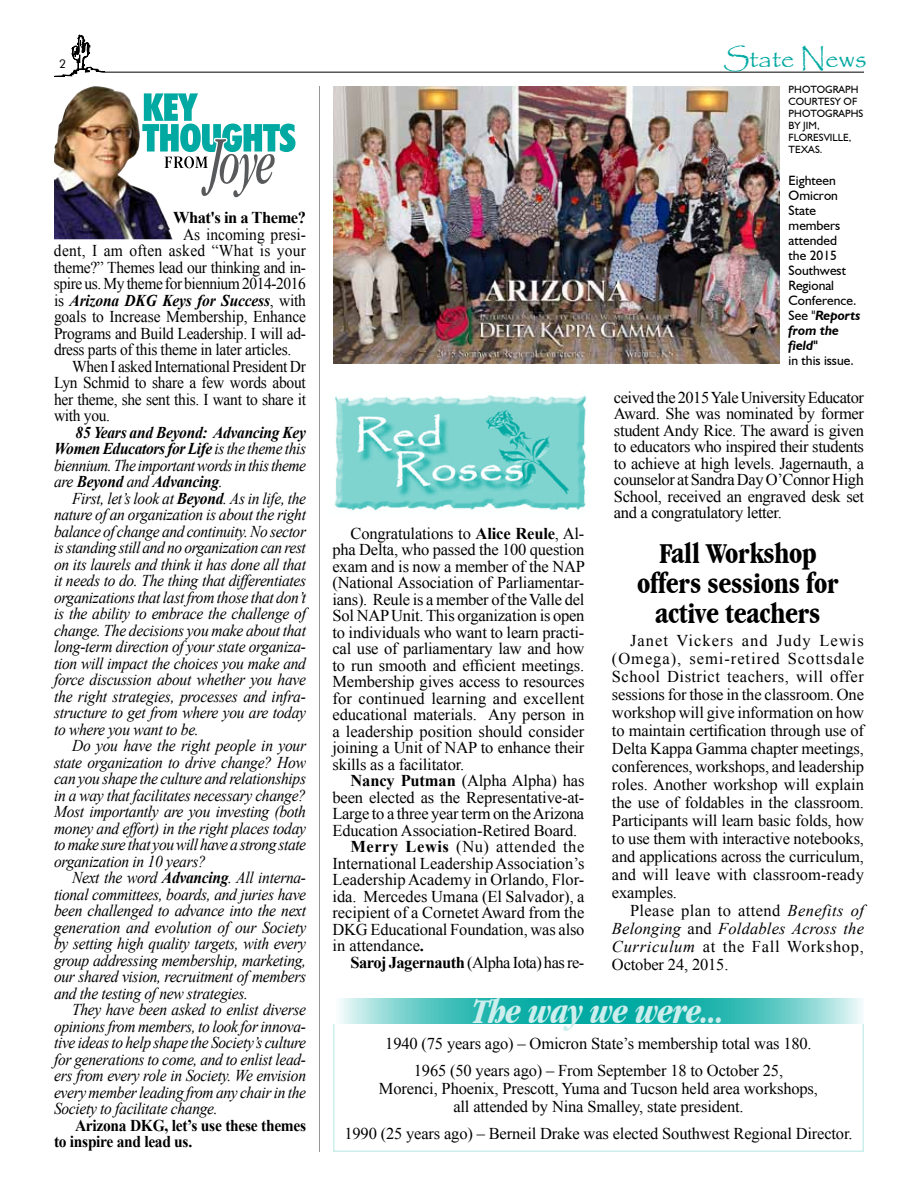
<style>
.page{position:relative;width:918px;height:1188px;background:#fff}
.page>*{position:absolute;margin:0;border:0;box-sizing:border-box;transform-origin:0 0}
.t1{font:italic 700 condensed 36px "Garamond IT Cby BT";letter-spacing:-.03em;color:#cceeec}
.t2{font:700 condensed 30px/30px "Garamond IT Cby BT";letter-spacing:-.01em;color:#000;text-align:center}
.t3{font:27px "Papyrus";letter-spacing:-.01em;color:#00a9a1}
.t4{font:16.5px/16.5px "Times New Roman";letter-spacing:-.01em;color:#000;text-align:justify}
.t5{font:italic 16.5px/16.5px "Times New Roman";letter-spacing:-.02em;color:#000;text-align:justify;scale:.94 1}
.t6{font:16.5px "Times New Roman";letter-spacing:-.01em;color:#000;scale:.94 1}
.t7{font:italic 700 16.5px/16.5px "Times New Roman";letter-spacing:-.02em;color:#000;text-align:justify;scale:.94 1}
.t8{font:700 16.5px/16.5px "Times New Roman";letter-spacing:-.02em;color:#000;scale:.94 1}
.t9{font:16.5px "Times New Roman";letter-spacing:-.03em;color:#000}
.t10{font:16.5px "Times New Roman";letter-spacing:.02em;color:#000;scale:.94 1}
.t11{font:16.5px "Times New Roman";letter-spacing:.03em;color:#000}
.t12{font:700 16.5px "Times New Roman";letter-spacing:-.02em;color:#000}
.t13{font:13.5px/15px "Humanist 521 BT";color:#000}
.t14{font:12px "Futura BT";color:#000}
.t15{font:10.5px/12px "Humanist 521 BT";color:#000}
.s1{font-weight:400;font-style:normal}
.s2{font-weight:400}
.s3{font-weight:700}
.s4{font-weight:700;font-style:italic}
.s5{font-style:italic}
</style>
<div class="page">
<svg style="left:54px;top:35px;width:52px;height:42px"></svg>
<hr style="left:105px;top:72px;width:759px;height:1px;background:#000">
<div style="left:333px;top:1012px;width:531px;height:140px;border:2px solid #cceeec"></div>
<svg style="left:142px;top:93px;width:154px;height:108px"></svg>
<img style="left:54px;top:86px;width:40px;height:85px">
<hr style="left:319px;top:86px;width:1px;height:1066px;background:#939598">
<img style="left:334px;top:395px;width:252px;height:116px">
<svg style="left:333px;top:998px;width:531px;height:25px;background:#4ac2bc"></svg>
<img style="left:333px;top:86px;width:447px;height:278px">
<p class="t14" style="left:59px;top:57px;width:9px">2</p>
<p class="t12" style="left:173px;top:206px;width:134px">What's in a Theme?</p>
<p class="t6" style="left:183px;top:223px;width:132px">As incoming presi-</p>
<p class="t10" style="left:54px;top:239px;width:270px">dent, I am often asked “What is your</p>
<p class="t6" style="left:54px;top:256px;width:270px">theme?” Themes lead our thinking and in-</p>
<p class="t6" style="left:54px;top:272px;width:270px">spire us. My theme for biennium 2014-2016</p>
<p class="t7" style="left:54px;top:291px;width:270px"><span class="s1">is</span> Arizona DKG Keys for Success<span class="s1">, with</span></p>
<p class="t6" style="left:54px;top:305px;width:270px">goals to Increase Membership, Enhance</p>
<p class="t6" style="left:54px;top:322px;width:270px">Programs and Build Leadership. I will ad-</p>
<p class="t6" style="left:54px;top:338px;width:254px">dress parts of this theme in later articles.</p>
<p class="t6" style="left:72px;top:355px;width:250px">When I asked International President Dr</p>
<p class="t6" style="left:54px;top:371px;width:270px">Lyn Schmid to share a few words about</p>
<p class="t6" style="left:54px;top:388px;width:270px">her theme, she sent this. I want to share it</p>
<p class="t6" style="left:54px;top:404px;width:61px">with you.</p>
<p class="t7" style="left:54px;top:423px;width:270px;text-indent:22px">85 Years and Beyond: Advancing Key Women Educators for Life <span class="s2">is the theme this biennium.The important words in this theme are</span> Beyond <span class="s2">and</span> Advancing<span class="s2">.</span></p>
<p class="t5" style="left:54px;top:489px;width:270px;text-indent:18px">First, let’s look at <span class="s3">Beyond</span>. As in life, the nature of an organization is about the right balance of change and continuity. No sector is standing still and no organization can rest on its laurels and think it has done all that it needs to do. The thing that differentiates organizations that last from those that don’t is the ability to embrace the challenge of change. The decisions you make about that long-term direction of your state organiza&shy;tion will impact the choices you make and force discussion about whether you have the right strategies, processes and infra&shy;structure to get from where you are today to where you want to be.</p>
<p class="t5" style="left:54px;top:737px;width:270px;text-indent:18px">Do you have the right people in your state organization to drive change? How can you shape the culture and relationships in a way that facilitates necessary change?<br>Most importantly are you investing (both money and effort) in the right places today to make sure that you will have a strong state organization in 10 years?</p>
<p class="t5" style="left:54px;top:869px;width:270px;text-indent:18px">Next the word <span class="s3">Advancing</span>. All interna&shy;tional committees, boards, and juries have been challenged to advance into the next generation and evolution of our Society by setting high quality targets, with every group addressing membership, marketing, our shared vision, recruitment of members and the testing of new strategies.</p>
<p class="t5" style="left:54px;top:1001px;width:270px;text-indent:18px">They have been asked to enlist diverse opinions from members, to look for innova&shy;tive ideas to help shape the Society’s culture for generations to come, and to enlist lead&shy;ers from every role in Society. We envision every member leading from any chair in the Society to facilitate change.</p>
<p class="t8" style="left:54px;top:1116px;width:270px;text-indent:21px">Arizona DKG, let’s use these themes to inspire and lead us.</p>
<h3 class="t3" style="left:723px;top:42px;width:145px">State News</h3>
<p class="t15" style="left:789px;top:84px;width:64px">Photograph courtesy of<br>Photographs by Jim,<br>Floresville,<br>Texas .</p>
<p class="t13" style="left:789px;top:173px;width:73px">Eighteen<br>Omicron<br>State members attended<br>the 2015<br>Southwest<br>Regional<br>Conference.<br>See "<span class="s4">Reports from the field"</span></p>
<p class="t13" style="left:789px;top:353px;width:67px">in this issue.</p>
<p class="t4" style="left:614px;top:389px;width:252px">ceived the 2015 Yale University Educator Award. She was nominated by former student Andy Rice. The award is given to educators who inspired their students to achieve at high levels. Jagernauth, a counselor at Sandra Day O’Connor High School, received an engraved desk set and a congratulatory letter.</p>
<p class="t4" style="left:332px;top:525px;width:254px;text-indent:18px">Congratulations to <span class="s3">Alice Reule</span>, Al&shy;pha Delta, who passed the 100 question exam and is now a member of the NAP (National Association of Parliamentar&shy;ians). Reule is a member of the Valle del Sol NAP Unit. This organization is open to individuals who want to learn practi&shy;cal use of parliamentary law and how to run smooth and efficient meetings.<br>Membership gives access to resources for continued learning and excellent educational materials. Any person in a leadership position should consider joining a Unit of NAP to enhance their skills as a facilitator.</p>
<p class="t4" style="left:350px;top:772px;width:236px"><span class="s3">Nancy Putman</span> (Alpha Alpha) has</p>
<p class="t4" style="left:332px;top:789px;width:254px">been elected as the Representative-at-</p>
<p class="t4" style="left:332px;top:805px;width:253px">Large to a three year term on the Arizona</p>
<p class="t4" style="left:332px;top:822px;width:246px">Education Association-Retired Board.</p>
<p class="t11" style="left:350px;top:836px;width:235px"><span class="s3">Merry Lewis</span> (Nu) attended the</p>
<p class="t4" style="left:332px;top:855px;width:253px">International Leadership Association’s</p>
<p class="t4" style="left:332px;top:871px;width:254px">Leadership Academy in Orlando, Flor-</p>
<p class="t4" style="left:332px;top:888px;width:254px">ida. Mercedes Umana (El Salvador), a</p>
<p class="t4" style="left:332px;top:904px;width:253px">recipient of a Cornetet Award from the</p>
<p class="t4" style="left:332px;top:921px;width:254px">DKG Educational Foundation, was also</p>
<p class="t4" style="left:332px;top:937px;width:93px">in attendance<span class="s3">.</span></p>
<p class="t9" style="left:350px;top:951px;width:236px"><span class="s3">Saroj Jagernauth</span> (Alpha Iota) has re-</p>
<h1 class="t1" style="left:472px;top:991px;width:255px">The way we were...</h1>
<p class="t4" style="left:385px;top:1030px;width:428px;line-height:27px;text-align:center">1940 (75 years ago) – Omicron State’s membership total was 180.<br>1965 (50 years ago) – From September 18 to October 25,</p>
<p class="t4" style="left:379px;top:1080px;width:441px;line-height:18px;text-align:center">Morenci, Phoenix, Prescott, Yuma and Tucson held area workshops, all attended by Nina Smalley, state president.</p>
<p class="t4" style="left:344px;top:1125px;width:510px">1990 (25 years ago) – Berneil Drake was elected Southwest Regional Director.</p>
<h2 class="t2" style="left:637px;top:538px;width:203px">Fall Workshop offers sessions for active teachers</h2>
<p class="t4" style="left:612px;top:631px;width:254px;line-height:18px;text-indent:18px">Janet Vickers and Judy Lewis (Omega), semi-retired Scottsdale School District teachers, will offer sessions for those in the classroom. One workshop will give information on how to maintain certification through use of Delta Kappa Gamma chapter meetings, conferences, workshops, and leadership roles. Another workshop will explain the use of foldables in the classroom.<br>Participants will learn basic folds, how to use them with interactive notebooks, and applications across the curriculum, and will leave with classroom-ready examples.</p>
<p class="t4" style="left:612px;top:901px;width:254px;line-height:18px;text-indent:18px">Please plan to attend <span class="s5">Benefits of Belonging</span> and <span class="s5">Foldables Across the Curriculum</span> at the Fall Workshop, October 24, 2015.</p>
</div>
